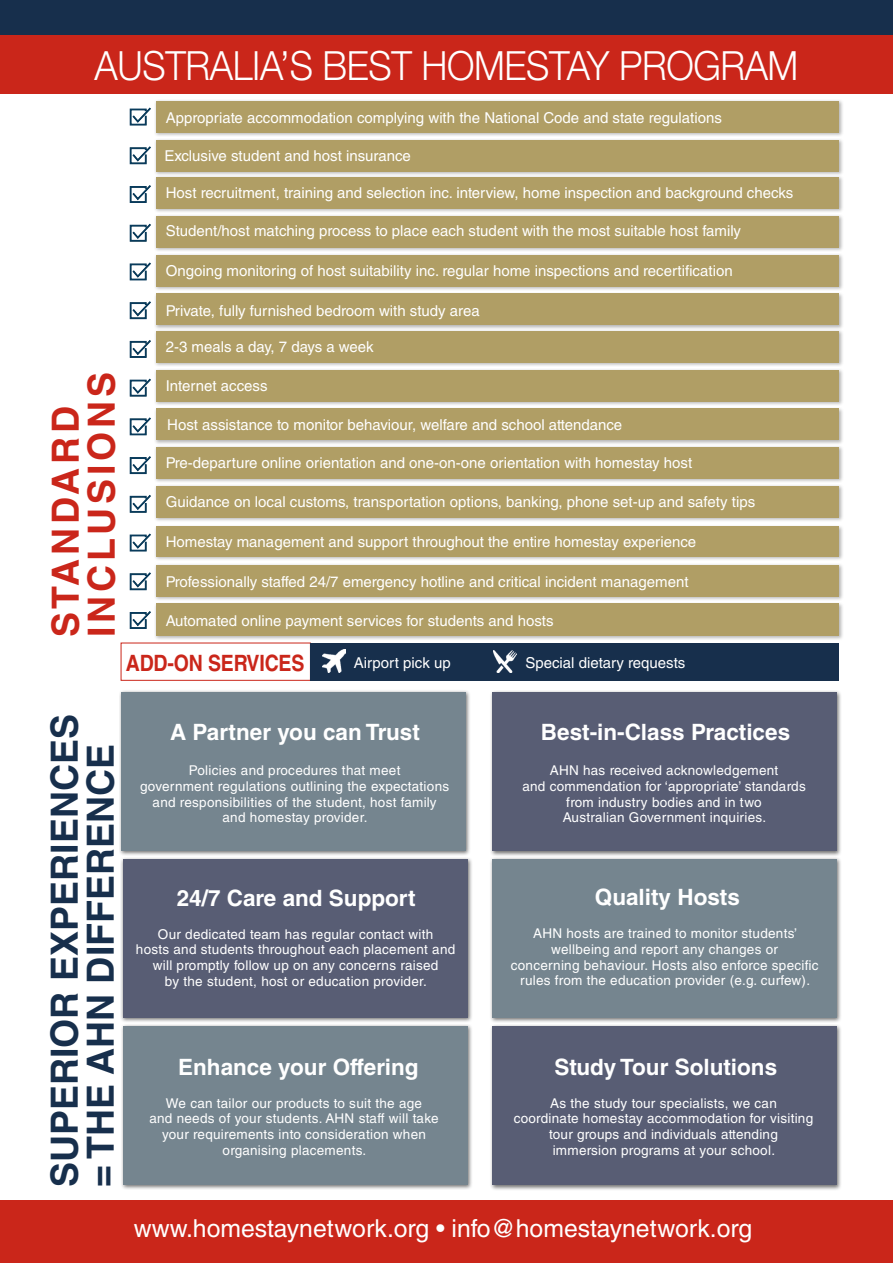
<style>
.page{position:relative;width:893px;height:1263px;background:#fff}
.page>*{position:absolute;margin:0;border:0;box-sizing:border-box;transform-origin:0 0}
.t1{font:300 40.35px "Helvetica Neue LT Std";letter-spacing:-.01em;color:#fff;scale:.92 1}
.t2{font:700 37.5px/36px "Helvetica LT Std";color:#172f4c}
.t3{font:700 37.5px/36px "Helvetica LT Std";letter-spacing:.1em;color:#ca261a}
.t4{font:24.75px "Helvetica LT Std";color:#fff}
.t5{font:700 22.5px "Helvetica LT Std";color:#fff}
.t6{font:700 22.5px "Helvetica LT Std";letter-spacing:-.01em;color:#ca261a;scale:.87 1}
.t7{font:15px "Helvetica LT Std";color:#fff}
.t8{font:13.5px/15.8px "Helvetica LT Std";letter-spacing:.02em;color:#fff;text-align:center}
</style>
<div class="page">
<div style="left:0;top:30px;width:893px;height:64px;background:#ca261a"></div>
<div style="left:0;top:0;width:893px;height:35px;background:#172f4c"></div>
<div style="left:121px;top:643px;width:190px;height:38px;background:#fff;border:1px solid #ca261a"></div>
<div style="left:120px;top:1023px;width:353px;height:167px;background:#000;opacity:.57"></div>
<div style="left:123px;top:1026px;width:344px;height:159px;background:#75858f"></div>
<div style="left:489px;top:1024px;width:353px;height:166px;background:#000;opacity:.57"></div>
<div style="left:492px;top:1026px;width:345px;height:159px;background:#585d74"></div>
<div style="left:120px;top:856px;width:353px;height:167px;background:#000;opacity:.57"></div>
<div style="left:123px;top:859px;width:344px;height:159px;background:#585d74"></div>
<div style="left:310px;top:643px;width:529px;height:37px;background:#172f4c"></div>
<div style="left:154px;top:99px;width:689px;height:38px;background:#000;opacity:.3"></div>
<div style="left:156px;top:101px;width:683px;height:32px;background:#b09e65"></div>
<div style="left:154px;top:138px;width:689px;height:38px;background:#000;opacity:.3"></div>
<div style="left:156px;top:140px;width:683px;height:31px;background:#b09e65"></div>
<div style="left:154px;top:175px;width:689px;height:38px;background:#000;opacity:.3"></div>
<div style="left:156px;top:177px;width:683px;height:32px;background:#b09e65"></div>
<div style="left:154px;top:214px;width:689px;height:38px;background:#000;opacity:.3"></div>
<div style="left:156px;top:216px;width:683px;height:32px;background:#b09e65"></div>
<div style="left:154px;top:253px;width:689px;height:38px;background:#000;opacity:.3"></div>
<div style="left:156px;top:255px;width:683px;height:31px;background:#b09e65"></div>
<div style="left:154px;top:291px;width:689px;height:39px;background:#000;opacity:.3"></div>
<div style="left:156px;top:294px;width:683px;height:31px;background:#b09e65"></div>
<div style="left:154px;top:329px;width:689px;height:38px;background:#000;opacity:.3"></div>
<div style="left:156px;top:331px;width:683px;height:32px;background:#b09e65"></div>
<div style="left:154px;top:368px;width:689px;height:38px;background:#000;opacity:.3"></div>
<div style="left:156px;top:370px;width:683px;height:31px;background:#b09e65"></div>
<div style="left:154px;top:406px;width:689px;height:39px;background:#000;opacity:.3"></div>
<div style="left:156px;top:409px;width:683px;height:31px;background:#b09e65"></div>
<div style="left:154px;top:445px;width:689px;height:39px;background:#000;opacity:.3"></div>
<div style="left:156px;top:447px;width:683px;height:32px;background:#b09e65"></div>
<div style="left:154px;top:484px;width:689px;height:38px;background:#000;opacity:.3"></div>
<div style="left:156px;top:486px;width:683px;height:32px;background:#b09e65"></div>
<div style="left:154px;top:524px;width:689px;height:38px;background:#000;opacity:.3"></div>
<div style="left:156px;top:526px;width:683px;height:31px;background:#b09e65"></div>
<div style="left:154px;top:563px;width:689px;height:38px;background:#000;opacity:.3"></div>
<div style="left:156px;top:565px;width:683px;height:32px;background:#b09e65"></div>
<div style="left:154px;top:602px;width:689px;height:39px;background:#000;opacity:.3"></div>
<div style="left:156px;top:604px;width:683px;height:32px;background:#b09e65"></div>
<svg style="left:129px;top:611px;width:22px;height:18px"></svg>
<svg style="left:129px;top:417px;width:22px;height:19px"></svg>
<svg style="left:129px;top:107px;width:22px;height:19px"></svg>
<svg style="left:129px;top:572px;width:22px;height:19px"></svg>
<svg style="left:129px;top:533px;width:22px;height:19px"></svg>
<svg style="left:129px;top:494px;width:22px;height:19px"></svg>
<svg style="left:129px;top:146px;width:22px;height:19px"></svg>
<svg style="left:129px;top:185px;width:22px;height:18px"></svg>
<svg style="left:129px;top:223px;width:22px;height:19px"></svg>
<svg style="left:129px;top:262px;width:22px;height:19px"></svg>
<svg style="left:129px;top:301px;width:22px;height:18px"></svg>
<svg style="left:129px;top:340px;width:22px;height:18px"></svg>
<svg style="left:129px;top:378px;width:22px;height:19px"></svg>
<svg style="left:129px;top:456px;width:22px;height:18px"></svg>
<img style="left:323px;top:650px;width:22px;height:22px">
<img style="left:494px;top:650px;width:23px;height:23px">
<div style="left:489px;top:856px;width:353px;height:167px;background:#000;opacity:.57"></div>
<div style="left:492px;top:859px;width:345px;height:159px;background:#75858f"></div>
<div style="left:119px;top:689px;width:352px;height:167px;background:#000;opacity:.57"></div>
<div style="left:122px;top:692px;width:344px;height:159px;background:#75858f"></div>
<div style="left:489px;top:690px;width:353px;height:166px;background:#000;opacity:.57"></div>
<div style="left:492px;top:692px;width:345px;height:159px;background:#585d74"></div>
<div style="left:0;top:1200px;width:893px;height:63px;background:#ca261a"></div>
<h1 class="t1" style="left:95px;top:41px;width:766px">AUSTRALIA’S BEST HOMESTAY PROGRAM</h1>
<p class="t7" style="left:166px;top:109px;width:558px">Appropriate accommodation complying with the National Code and state regulations</p>
<p class="t7" style="left:164px;top:147px;width:248px">Exclusive student and host insurance</p>
<p class="t7" style="left:166px;top:184px;width:629px">Host recruitment, training and selection inc. interview, home inspection and background checks</p>
<p class="t7" style="left:166px;top:222px;width:577px">Student/host matching process to place each student with the most suitable host family</p>
<p class="t7" style="left:166px;top:262px;width:568px">Ongoing monitoring of host suitability inc. regular home inspections and recertification</p>
<p class="t7" style="left:166px;top:302px;width:315px">Private, fully furnished bedroom with study area</p>
<h2 class="t3" style="left:47px;top:637px;width:267px;rotate:-90deg">STANDARD<br>INCLUSIONS</h2>
<p class="t7" style="left:166px;top:338px;width:210px">2-3 meals a day, 7 days a week</p>
<p class="t7" style="left:166px;top:377px;width:103px">Internet access</p>
<p class="t7" style="left:167px;top:416px;width:456px">Host assistance to monitor behaviour, welfare and school attendance</p>
<p class="t7" style="left:166px;top:454px;width:528px">Pre-departure online orientation and one-on-one orientation with homestay host</p>
<p class="t7" style="left:166px;top:493px;width:591px">Guidance on local customs, transportation options, banking, phone set-up and safety tips</p>
<p class="t7" style="left:166px;top:533px;width:532px">Homestay management and support throughout the entire homestay experience</p>
<p class="t7" style="left:166px;top:573px;width:524px">Professionally staffed 24/7 emergency hotline and critical incident management</p>
<p class="t7" style="left:166px;top:612px;width:389px">Automated online payment services for students and hosts</p>
<h3 class="t6" style="left:126px;top:649px;width:207px">ADD-ON SERVICES</h3>
<p class="t7" style="left:354px;top:654px;width:98px">Airport pick up</p>
<p class="t7" style="left:525px;top:654px;width:162px">Special dietary requests</p>
<h2 class="t2" style="left:46px;top:1187px;width:475px;rotate:-90deg">SUPERIOR EXPERIENCES = THE AHN DIFFERENCE</h2>
<h3 class="t5" style="left:170px;top:718px;width:251px">A Partner you can Trust</h3>
<p class="t8" style="left:140px;top:762px;width:311px">Policies and procedures that meet<br>government regulations outlining the expectations and responsibilities of the student, host family and homestay provider.</p>
<h3 class="t5" style="left:177px;top:884px;width:240px">24/7 Care and Support</h3>
<p class="t8" style="left:136px;top:926px;width:321px">Our dedicated team has regular contact with<br>hosts and students throughout each placement and will promptly follow up on any concerns raised<br>by the student, host or education provider.</p>
<h3 class="t5" style="left:178px;top:1054px;width:242px">Enhance your Offering</h3>
<p class="t8" style="left:149px;top:1095px;width:291px">We can tailor our products to suit the age<br>and needs of your students. AHN staff will take your requirements into consideration when organising placements.</p>
<h3 class="t5" style="left:541px;top:718px;width:251px">Best-in-Class Practices</h3>
<p class="t8" style="left:522px;top:762px;width:285px">AHN has received acknowledgement<br>and commendation for ‘appropriate’ standards from industry bodies and in two<br>Australian Government inquiries.</p>
<h3 class="t5" style="left:595px;top:883px;width:147px">Quality Hosts</h3>
<p class="t8" style="left:511px;top:925px;width:309px">AHN hosts are trained to monitor students’ wellbeing and report any changes or<br>concerning behaviour. Hosts also enforce specific rules from the education provider (e.g. curfew).</p>
<h3 class="t5" style="left:555px;top:1054px;width:224px">Study Tour Solutions</h3>
<p class="t8" style="left:514px;top:1095px;width:301px">As the study tour specialists, we can<br>coordinate homestay accommodation for visiting tour groups and individuals attending<br>immersion programs at your school.</p>
<h3 class="t4" style="left:134px;top:1214px;width:620px">www.homestaynetwork.org • info@homestaynetwork.org</h3>
</div>
